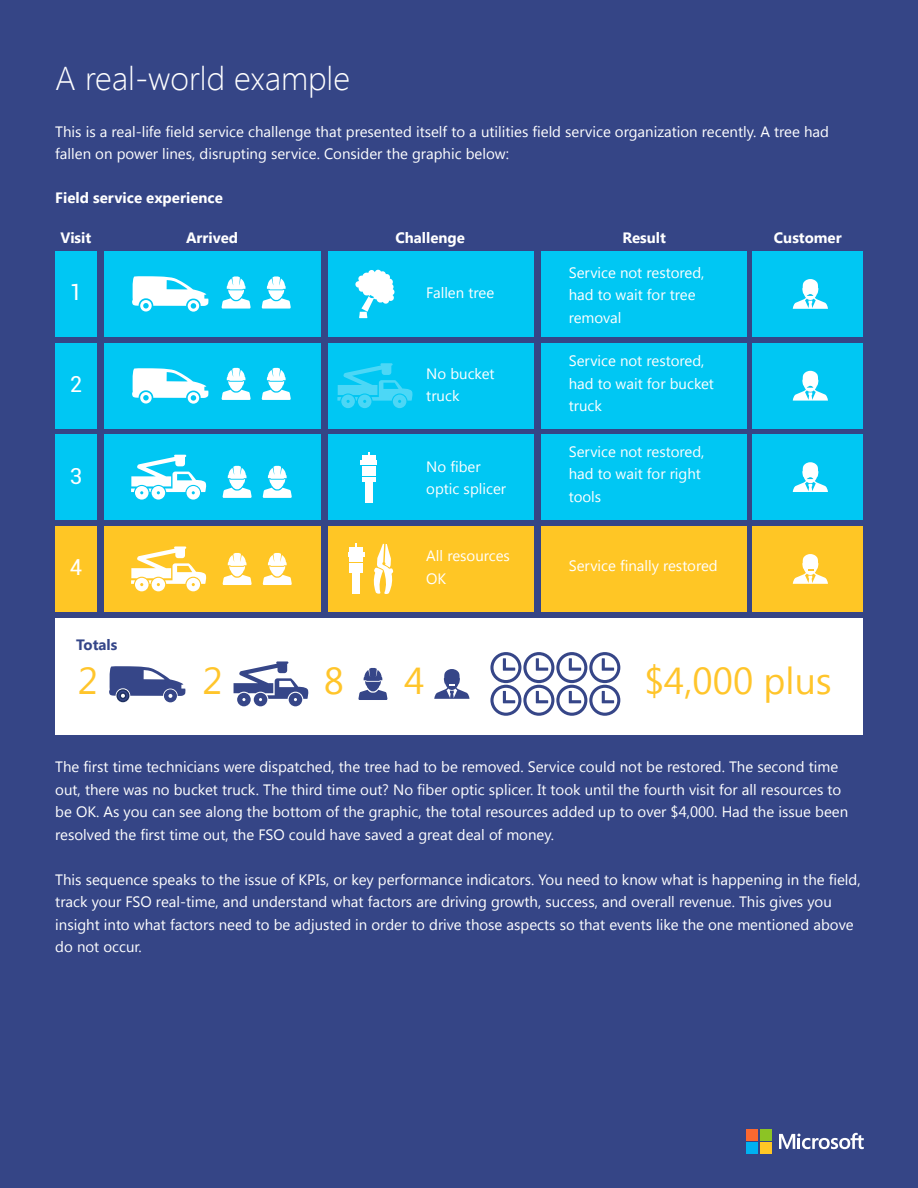
<style>
.page{position:relative;width:918px;height:1188px;background:#354586}
.page>*{position:absolute;margin:0;border:0;box-sizing:border-box;transform-origin:0 0}
.t1{font:37.5px "Segoe UI";color:#ffc52b}
.t2{font:300 33px "Segoe UI";color:#fff}
.t3{font:22.05px "Roboto";color:#fff}
.t4{font:15px/22.5px "Segoe UI";color:#fff}
.t5{font:700 15px "Segoe UI";color:#fff}
.t6{font:700 15px "Segoe UI";color:#354689}
</style>
<div class="page">
<div style="left:328px;top:251px;width:205px;height:86px;background:#00c7f3"></div>
<div style="left:328px;top:343px;width:205px;height:85px;background:#00c7f3"></div>
<div style="left:328px;top:434px;width:205px;height:86px;background:#00c7f3"></div>
<div style="left:328px;top:526px;width:205px;height:86px;background:#ffc625"></div>
<svg style="left:779px;top:1133px;width:85px;height:16px"></svg>
<div style="left:746px;top:1129px;width:12px;height:12px;background:#fb6830"></div>
<div style="left:760px;top:1129px;width:11px;height:12px;background:#8cc424"></div>
<div style="left:746px;top:1142px;width:12px;height:12px;background:#00b2f1"></div>
<div style="left:760px;top:1142px;width:11px;height:12px;background:#ffc725"></div>
<div style="left:55px;top:251px;width:41px;height:86px;background:#00c7f3"></div>
<div style="left:753px;top:251px;width:110px;height:86px;background:#00c7f3"></div>
<div style="left:104px;top:251px;width:217px;height:86px;background:#00c7f3"></div>
<div style="left:541px;top:251px;width:206px;height:86px;background:#00c7f3"></div>
<div style="left:55px;top:343px;width:41px;height:85px;background:#00c7f3"></div>
<div style="left:753px;top:343px;width:110px;height:85px;background:#00c7f3"></div>
<div style="left:104px;top:343px;width:217px;height:85px;background:#00c7f3"></div>
<div style="left:541px;top:343px;width:206px;height:85px;background:#00c7f3"></div>
<div style="left:55px;top:434px;width:41px;height:86px;background:#00c7f3"></div>
<div style="left:753px;top:434px;width:110px;height:86px;background:#00c7f3"></div>
<div style="left:104px;top:434px;width:217px;height:86px;background:#00c7f3"></div>
<div style="left:541px;top:434px;width:206px;height:86px;background:#00c7f3"></div>
<div style="left:55px;top:526px;width:41px;height:86px;background:#ffc625"></div>
<div style="left:753px;top:526px;width:110px;height:86px;background:#ffc625"></div>
<div style="left:104px;top:526px;width:217px;height:86px;background:#ffc625"></div>
<div style="left:541px;top:526px;width:206px;height:86px;background:#ffc625"></div>
<div style="left:55px;top:618px;width:808px;height:117px;background:#fff"></div>
<svg style="left:337px;top:363px;width:76px;height:45px"></svg>
<svg style="left:132px;top:276px;width:77px;height:36px"></svg>
<svg style="left:222px;top:276px;width:29px;height:33px"></svg>
<svg style="left:262px;top:276px;width:29px;height:33px"></svg>
<svg style="left:132px;top:368px;width:77px;height:36px"></svg>
<svg style="left:222px;top:368px;width:29px;height:32px"></svg>
<svg style="left:262px;top:368px;width:29px;height:32px"></svg>
<svg style="left:131px;top:455px;width:76px;height:45px"></svg>
<svg style="left:223px;top:465px;width:29px;height:33px"></svg>
<svg style="left:263px;top:465px;width:29px;height:33px"></svg>
<svg style="left:131px;top:546px;width:76px;height:45px"></svg>
<svg style="left:223px;top:553px;width:29px;height:32px"></svg>
<svg style="left:263px;top:553px;width:29px;height:32px"></svg>
<svg style="left:793px;top:279px;width:35px;height:30px"></svg>
<svg style="left:793px;top:371px;width:35px;height:30px"></svg>
<svg style="left:793px;top:462px;width:35px;height:30px"></svg>
<svg style="left:793px;top:554px;width:35px;height:30px"></svg>
<svg style="left:355px;top:269px;width:40px;height:49px"></svg>
<svg style="left:109px;top:666px;width:77px;height:37px"></svg>
<svg style="left:233px;top:661px;width:76px;height:45px"></svg>
<svg style="left:358px;top:668px;width:30px;height:32px"></svg>
<svg style="left:434px;top:669px;width:36px;height:30px"></svg>
<svg style="left:490px;top:652px;width:130px;height:64px"></svg>
<div style="left:365px;top:481px;width:7px;height:21px;background:#fff"></div>
<div style="left:362px;top:455px;width:13px;height:5px;background:#fff"></div>
<hr style="left:362px;top:466px;width:13px;height:4px;background:#fff">
<div style="left:362px;top:471px;width:13px;height:5px;background:#fff"></div>
<hr style="left:362px;top:477px;width:13px;height:4px;background:#fff">
<div style="left:361px;top:460px;width:16px;height:5px;background:#fff"></div>
<div style="left:353px;top:573px;width:7px;height:21px;background:#fff"></div>
<hr style="left:350px;top:547px;width:13px;height:4px;background:#fff">
<hr style="left:350px;top:558px;width:13px;height:4px;background:#fff">
<div style="left:350px;top:563px;width:13px;height:5px;background:#fff"></div>
<hr style="left:350px;top:569px;width:13px;height:4px;background:#fff">
<div style="left:348px;top:552px;width:17px;height:5px;background:#fff"></div>
<svg style="left:373px;top:544px;width:20px;height:50px"></svg>
<h2 class="t2" style="left:55px;top:55px;width:296px">A real-world example</h2>
<p class="t4" style="left:55px;top:120px;width:775px">This is a real-life field service challenge that presented itself to a utilities field service organization recently. A tree had fallen on power lines, disrupting service. Consider the graphic below:</p>
<p class="t5" style="left:55px;top:187px;width:169px">Field service experience</p>
<p class="t5" style="left:60px;top:227px;width:32px">Visit</p>
<p class="t5" style="left:186px;top:227px;width:54px">Arrived</p>
<p class="t5" style="left:395px;top:227px;width:71px">Challenge</p>
<p class="t5" style="left:623px;top:227px;width:45px">Result</p>
<p class="t5" style="left:774px;top:227px;width:69px">Customer</p>
<h3 class="t3" style="left:70px;top:277px;width:14px">1</h3>
<p class="t4" style="left:569px;top:260px;width:137px">Service not restored, had to wait for tree removal</p>
<p class="t4" style="left:569px;top:349px;width:147px">Service not restored, had to wait for bucket truck</p>
<p class="t4" style="left:569px;top:440px;width:137px">Service not restored, had to wait for right tools</p>
<p class="t4" style="left:426px;top:280px;width:69px">Fallen tree</p>
<p class="t4" style="left:426px;top:361px;width:70px">No bucket truck</p>
<h3 class="t3" style="left:70px;top:369px;width:14px">2</h3>
<p class="t4" style="left:426px;top:455px;width:81px">No fiber optic splicer</p>
<h3 class="t3" style="left:70px;top:460px;width:14px">3</h3>
<h3 class="t3" style="left:70px;top:552px;width:14px">4</h3>
<p class="t6" style="left:76px;top:634px;width:43px">Totals</p>
<p class="t4" style="left:426px;top:544px;width:85px">All resources<br>OK</p>
<p class="t4" style="left:569px;top:554px;width:151px">Service finally restored</p>
<h1 class="t1" style="left:78px;top:655px;width:22px">2</h1>
<h1 class="t1" style="left:202px;top:655px;width:22px">2</h1>
<h1 class="t1" style="left:324px;top:655px;width:22px">8</h1>
<h1 class="t1" style="left:405px;top:655px;width:22px">4</h1>
<h1 class="t1" style="left:644px;top:655px;width:189px">$4,000 plus</h1>
<p class="t4" style="left:55px;top:755px;width:794px">The first time technicians were dispatched, the tree had to be removed. Service could not be restored. The second time out, there was no bucket truck. The third time out? No fiber optic splicer. It took until the fourth visit for all resources to be OK. As you can see along the bottom of the graphic, the total resources added up to over $4,000. Had the issue been resolved the first time out, the FSO could have saved a great deal of money.</p>
<p class="t4" style="left:55px;top:868px;width:807px">This sequence speaks to the issue of KPIs, or key performance indicators. You need to know what is happening in the field, track your FSO real-time, and understand what factors are driving growth, success, and overall revenue. This gives you insight into what factors need to be adjusted in order to drive those aspects so that events like the one mentioned above do not occur.</p>
</div>
